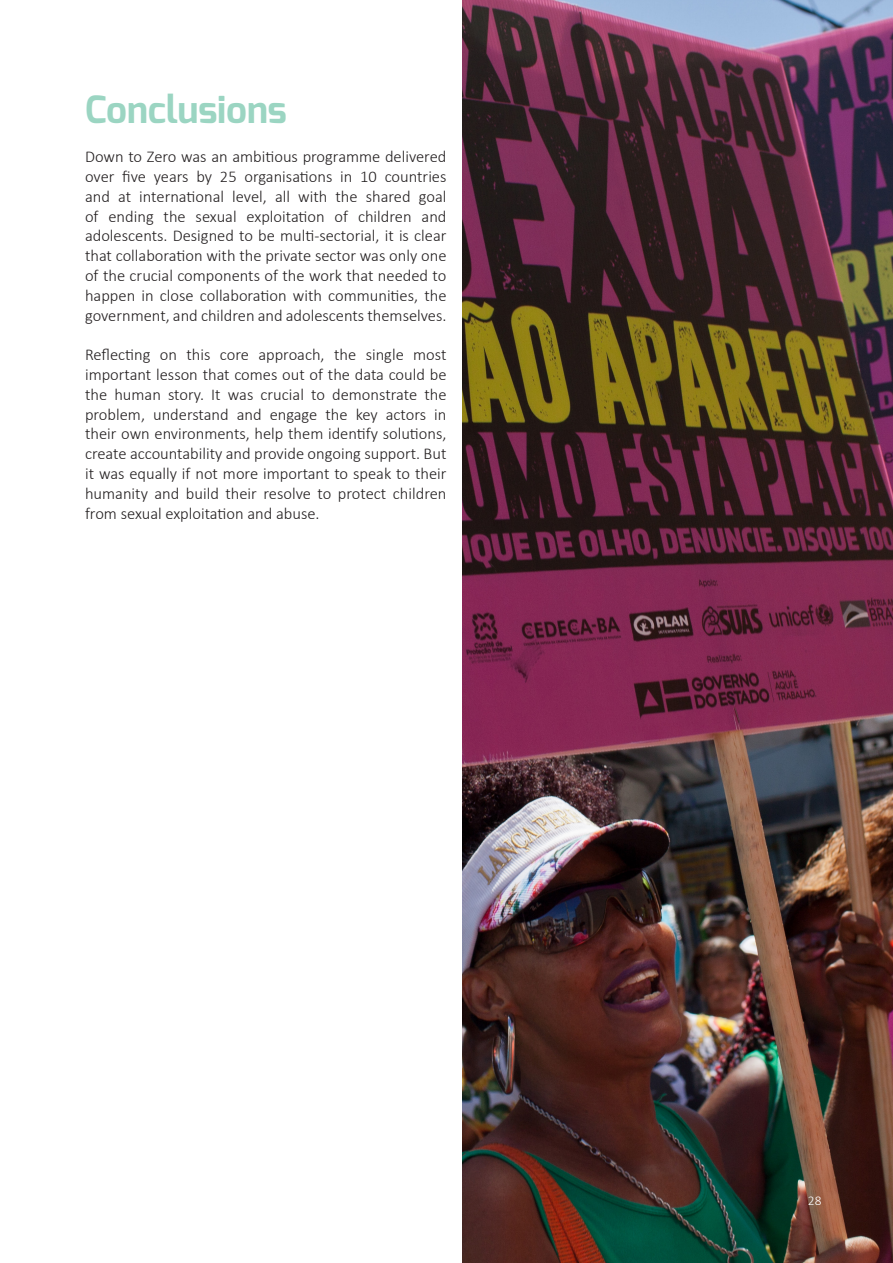
<style>
.page{position:relative;width:893px;height:1263px;background:#fff}
.page>*{position:absolute;margin:0;border:0;box-sizing:border-box;transform-origin:0 0}
.t1{font:700 37.5px "Exo";color:#9bd5c2}
.t2{font:300 16.5px/19.8px "Calibri";color:#231f20;text-align:justify}
.t3{font:300 13.5px "Calibri";color:#fff}
</style>
<div class="page">
<img style="left:462px;top:0;width:431px;height:1263px">
<p class="t1" style="left:85px;top:85px;width:203px">Conclusions</p>
<p class="t2" style="left:85px;top:147px;width:363px">Down to Zero was an ambitious programme delivered over five years by 25 organisations in 10 countries and at international level, all with the shared goal of ending the sexual exploitation of children and adolescents. Designed to be multi-sectorial, it is clear that collaboration with the private sector was only one of the crucial components of the work that needed to happen in close collaboration with communities, the government, and children and adolescents themselves.</p>
<p class="t2" style="left:85px;top:345px;width:363px">Reflecting on this core approach, the single most important lesson that comes out of the data could be the human story. It was crucial to demonstrate the problem, understand and engage the key actors in their own environments, help them identify solutions, create accountability and provide ongoing support. But it was equally if not more important to speak to their humanity and build their resolve to protect children from sexual exploitation and abuse.</p>
<p class="t3" style="left:808px;top:1192px;width:15px">28</p>
</div>
